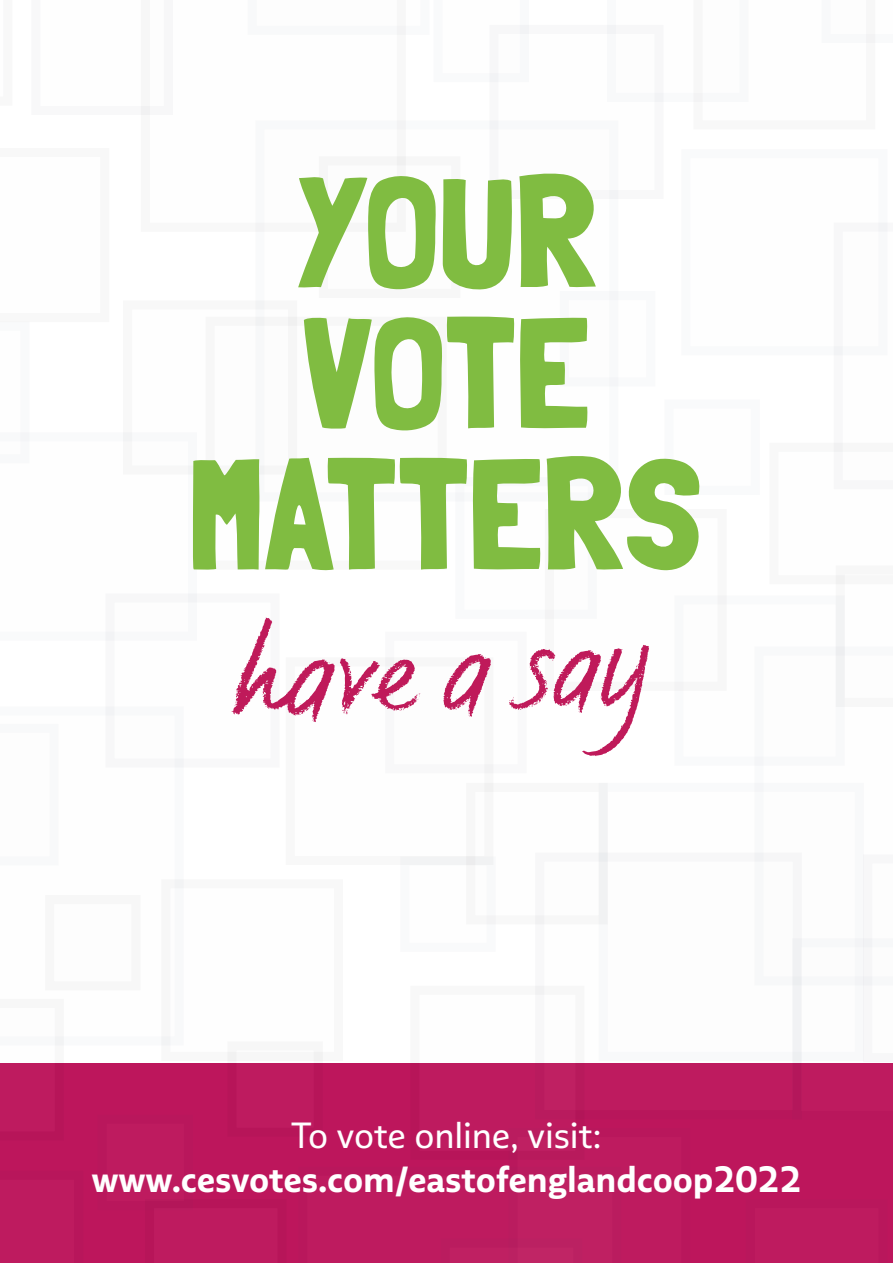
<style>
.page{position:relative;width:893px;height:1263px;background:#fff}
.page>*{position:absolute;margin:0;border:0;box-sizing:border-box;transform-origin:0 0}
.t1{font:158.25px/141.1px "Folk solid";letter-spacing:-.02em;color:#80bc41;text-align:center}
.t2{font:113.1px "FS Sammy";color:#bf1a5a}
.t3{font:700 36.3px "Multiple Sans Alt II";letter-spacing:-.005em;color:#fff}
.t4{font:36.3px "Multiple Sans Alt II";letter-spacing:-.005em;color:#fff}
</style>
<div class="page">
<div style="left:0;top:1063px;width:893px;height:200px;background:#bd165c"></div>
<svg style="left:55px;top:1036px;width:9px;height:9px"></svg>
<svg style="left:141px;top:106px;width:9px;height:9px"></svg>
<div style="left:102px;top:1119px;width:86px;height:86px;background:#be1b5f"></div>
<div style="left:509px;top:1239px;width:73px;height:24px;background:#bd2263"></div>
<svg style="left:694px;top:34px;width:181px;height:68px"></svg>
<svg style="left:855px;top:855px;width:17px;height:206px"></svg>
<svg style="left:599px;top:862px;width:9px;height:62px"></svg>
<svg style="left:834px;top:223px;width:53px;height:484px"></svg>
<h1 class="t1" style="left:188px;top:154px;width:519px">YOUR<br>VOTE<br>MATTERS</h1>
<h2 class="t2" style="left:227px;top:608px;width:421px;rotate:-2deg">have a say</h2>
<p class="t4" style="left:291px;top:1114px;width:312px">To vote online, visit:</p>
<p class="t3" style="left:91px;top:1156px;width:712px">www.cesvotes.com/eastofenglandcoop2022</p>
</div>
